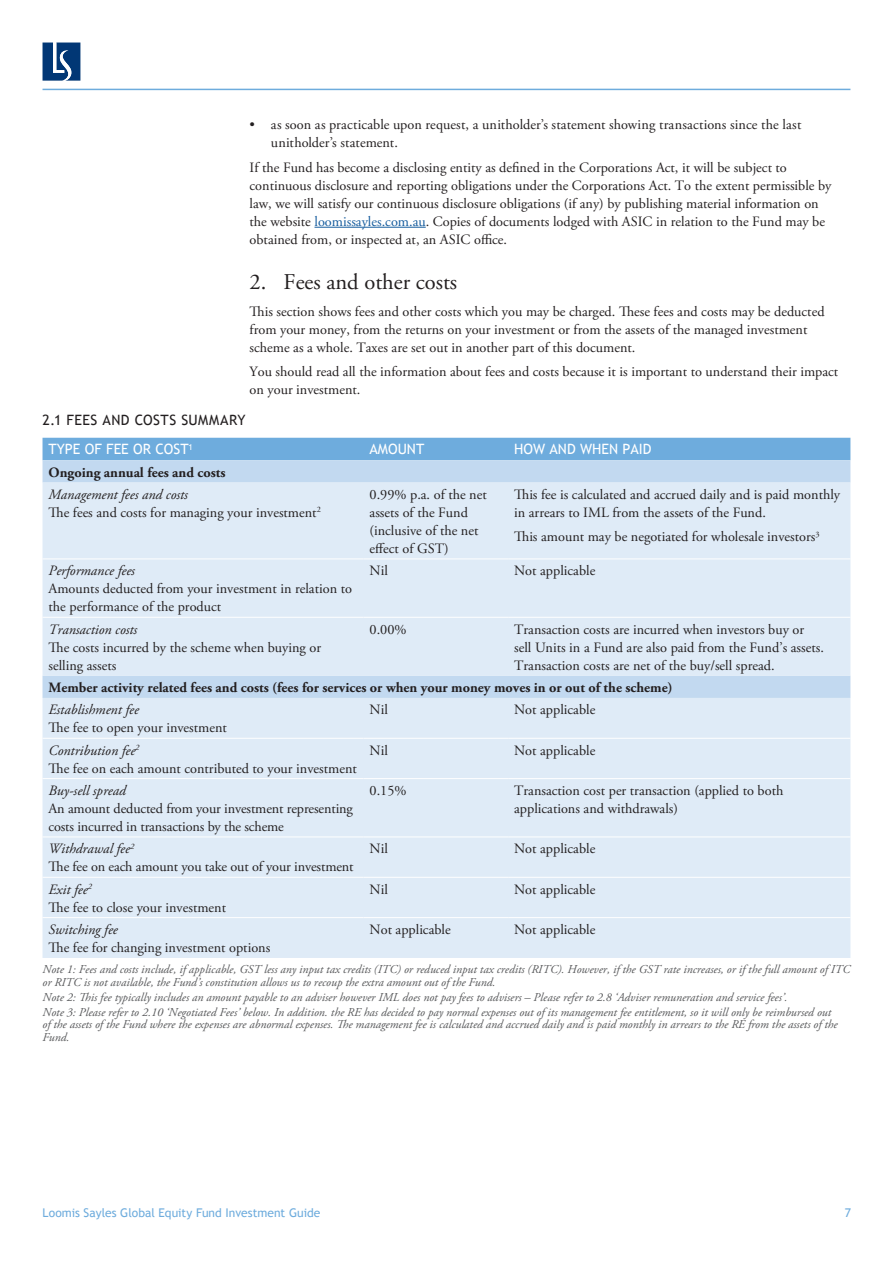
<style>
.page{position:relative;width:893px;height:1263px;background:#fff}
.page>*{position:absolute;margin:0;border:0;box-sizing:border-box;transform-origin:0 0}
.t1{font:22.5px "Adobe Garamond Pro";color:#231f20}
.t2{font:14.25px/18px "Adobe Garamond Pro";color:#231f20}
.t3{font:700 14.25px "Adobe Garamond Pro";color:#231f20}
.t4{font:italic 14.25px "Adobe Garamond Pro";color:#231f20}
.t5{font:14.25px/29px "Trebuchet MS";letter-spacing:.02em;color:#231f20}
.t6{font:14.25px "Trebuchet MS";color:#fff}
.t7{font:italic 12px/12.8px "Adobe Garamond Pro";color:#57585a}
.t8{font:12px "Trebuchet MS";letter-spacing:.005em;color:#6eacdd}
.s1{color:#175d9e}
.s2{color:#fff}
.s3{font-style:italic}
</style>
<div class="page">
<hr style="left:43px;top:89px;width:807px;height:1px;background:#6eacdd">
<svg style="left:43px;top:43px;width:37px;height:38px"></svg>
<hr style="left:314px;top:227px;width:112px;height:1px;background:#175d9e">
<div style="left:43px;top:438px;width:807px;height:22px;background:#6eacdd"></div>
<div style="left:43px;top:460px;width:807px;height:23px;background:#c2d9f0"></div>
<div style="left:43px;top:483px;width:807px;height:475px;background:#dfebf7"></div>
<hr style="left:43px;top:558px;width:321px;height:1px;background:#fff">
<hr style="left:364px;top:558px;width:144px;height:1px;background:#fff">
<hr style="left:508px;top:558px;width:342px;height:1px;background:#fff">
<hr style="left:43px;top:738px;width:321px;height:1px;background:#fff">
<hr style="left:364px;top:738px;width:144px;height:1px;background:#fff">
<hr style="left:508px;top:738px;width:342px;height:1px;background:#fff">
<hr style="left:43px;top:617px;width:321px;height:1px;background:#fff">
<hr style="left:364px;top:617px;width:144px;height:1px;background:#fff">
<hr style="left:508px;top:617px;width:342px;height:1px;background:#fff">
<hr style="left:43px;top:778px;width:321px;height:1px;background:#fff">
<hr style="left:364px;top:778px;width:144px;height:1px;background:#fff">
<hr style="left:508px;top:778px;width:342px;height:1px;background:#fff">
<hr style="left:43px;top:836px;width:321px;height:1px;background:#fff">
<hr style="left:364px;top:836px;width:144px;height:1px;background:#fff">
<hr style="left:508px;top:836px;width:342px;height:1px;background:#fff">
<hr style="left:43px;top:877px;width:321px;height:1px;background:#fff">
<hr style="left:364px;top:877px;width:144px;height:1px;background:#fff">
<hr style="left:508px;top:877px;width:342px;height:1px;background:#fff">
<hr style="left:43px;top:917px;width:321px;height:1px;background:#fff">
<hr style="left:364px;top:917px;width:144px;height:1px;background:#fff">
<hr style="left:508px;top:917px;width:342px;height:1px;background:#fff">
<p class="t2" style="left:271px;top:116px;width:532px;text-indent:-21px">• as soon as practicable upon request, a unitholder’s statement showing transactions since the last unitholder’s statement.</p>
<p class="t2" style="left:250px;top:159px;width:583px">If the Fund has become a disclosing entity as defined in the Corporations Act, it will be subject to continuous disclosure and reporting obligations under the Corporations Act. To the extent permissible by law, we will satisfy our continuous disclosure obligations (if any) by publishing material information on the website <span class="s1">loomissayles.com.au</span>. Copies of documents lodged with ASIC in relation to the Fund may be obtained from, or inspected at, an ASIC office.</p>
<h1 class="t1" style="left:250px;top:268px;width:209px">2. Fees and other costs</h1>
<p class="t2" style="left:250px;top:303px;width:576px">This section shows fees and other costs which you may be charged. These fees and costs may be deducted from your money, from the returns on your investment or from the assets of the managed investment scheme as a whole. Taxes are set out in another part of this document.</p>
<p class="t2" style="left:250px;top:363px;width:590px">You should read all the information about fees and costs because it is important to understand their impact on your investment.</p>
<p class="t5" style="left:49px;top:406px;width:199px;text-indent:-6px">2.1 FEES AND COSTS SUMMARY<br><span class="s2">TYPE OF FEE OR COST</span><sup>1</sup></p>
<p class="t6" style="left:370px;top:441px;width:56px">AMOUNT</p>
<p class="t6" style="left:514px;top:441px;width:139px">HOW AND WHEN PAID</p>
<p class="t3" style="left:49px;top:464px;width:179px">Ongoing annual fees and costs</p>
<p class="t2" style="left:49px;top:486px;width:274px"><span class="s3">Management fees and costs<br></span>The fees and costs for managing your investment<sup>2</sup></p>
<p class="t2" style="left:370px;top:486px;width:119px">0.99% p.a. of the net assets of the Fund (inclusive of the net effect of GST)</p>
<p class="t2" style="left:514px;top:486px;width:328px">This fee is calculated and accrued daily and is paid monthly in arrears to IML from the assets of the Fund.</p>
<p class="t2" style="left:514px;top:528px;width:307px">This amount may be negotiated for wholesale investors<sup>3</sup></p>
<p class="t4" style="left:49px;top:562px;width:88px">Performance fees</p>
<p class="t2" style="left:49px;top:580px;width:305px">Amounts deducted from your investment in relation to the performance of the product</p>
<p class="t2" style="left:370px;top:562px;width:20px">Nil</p>
<p class="t2" style="left:514px;top:562px;width:83px">Not applicable</p>
<p class="t2" style="left:370px;top:620px;width:38px">0.00%</p>
<p class="t2" style="left:514px;top:620px;width:311px">Transaction costs are incurred when investors buy or sell Units in a Fund are also paid from the Fund’s assets.<br>Transaction costs are net of the buy/sell spread.</p>
<p class="t3" style="left:49px;top:679px;width:625px">Member activity related fees and costs (fees for services or when your money moves in or out of the scheme)</p>
<p class="t4" style="left:49px;top:701px;width:92px">Establishment fee</p>
<p class="t2" style="left:49px;top:719px;width:180px">The fee to open your investment</p>
<p class="t4" style="left:49px;top:620px;width:90px">Transaction costs</p>
<p class="t2" style="left:49px;top:638px;width:274px">The costs incurred by the scheme when buying or selling assets</p>
<p class="t2" style="left:370px;top:701px;width:20px">Nil</p>
<p class="t2" style="left:514px;top:701px;width:83px">Not applicable</p>
<p class="t2" style="left:49px;top:741px;width:310px"><span class="s3">Contribution fee</span><sup>2<br></sup>The fee on each amount contributed to your investment</p>
<p class="t2" style="left:370px;top:741px;width:20px">Nil</p>
<p class="t2" style="left:514px;top:741px;width:83px">Not applicable</p>
<p class="t4" style="left:49px;top:782px;width:79px">Buy-sell spread</p>
<p class="t2" style="left:49px;top:800px;width:306px">An amount deducted from your investment representing costs incurred in transactions by the scheme</p>
<p class="t2" style="left:370px;top:782px;width:38px">0.15%</p>
<p class="t2" style="left:514px;top:782px;width:271px">Transaction cost per transaction (applied to both applications and withdrawals)</p>
<p class="t2" style="left:49px;top:840px;width:307px"><span class="s3">Withdrawal fee</span><sup>2<br></sup>The fee on each amount you take out of your investment</p>
<p class="t2" style="left:370px;top:840px;width:20px">Nil</p>
<p class="t2" style="left:514px;top:840px;width:83px">Not applicable</p>
<p class="t2" style="left:49px;top:880px;width:179px"><span class="s3">Exit fee</span><sup>2<br></sup>The fee to close your investment</p>
<p class="t2" style="left:370px;top:880px;width:20px">Nil</p>
<p class="t2" style="left:514px;top:880px;width:83px">Not applicable</p>
<p class="t4" style="left:49px;top:921px;width:71px">Switching fee</p>
<p class="t2" style="left:49px;top:939px;width:223px">The fee for changing investment options</p>
<p class="t2" style="left:370px;top:921px;width:83px">Not applicable</p>
<p class="t2" style="left:514px;top:921px;width:83px">Not applicable</p>
<p class="t7" style="left:43px;top:963px;width:809px">Note 1: Fees and costs include, if applicable, GST less any input tax credits (ITC) or reduced input tax credits (RITC). However, if the GST rate increases, or if the full amount of ITC or RITC is not available, the Fund’s constitution allows us to recoup the extra amount out of the Fund.</p>
<p class="t7" style="left:43px;top:990px;width:790px;line-height:14.9px">Note 2: This fee typically includes an amount payable to an adviser however IML does not pay fees to advisers – Please refer to 2.8 ‘Adviser remuneration and service fees’.<br>Note 3: Please refer to 2.10 ‘Negotiated Fees’ below. In addition. the RE has decided to pay normal expenses out of its management fee entitlement, so it will only be reimbursed out</p>
<p class="t7" style="left:43px;top:1018px;width:797px">of the assets of the Fund where the expenses are abnormal expenses. The management fee is calculated and accrued daily and is paid monthly in arrears to the RE from the assets of the<br>Fund.</p>
<p class="t8" style="left:43px;top:1205px;width:279px">Loomis Sayles Global Equity Fund Investment Guide</p>
<p class="t8" style="left:845px;top:1205px;width:8px">7</p>
</div>
